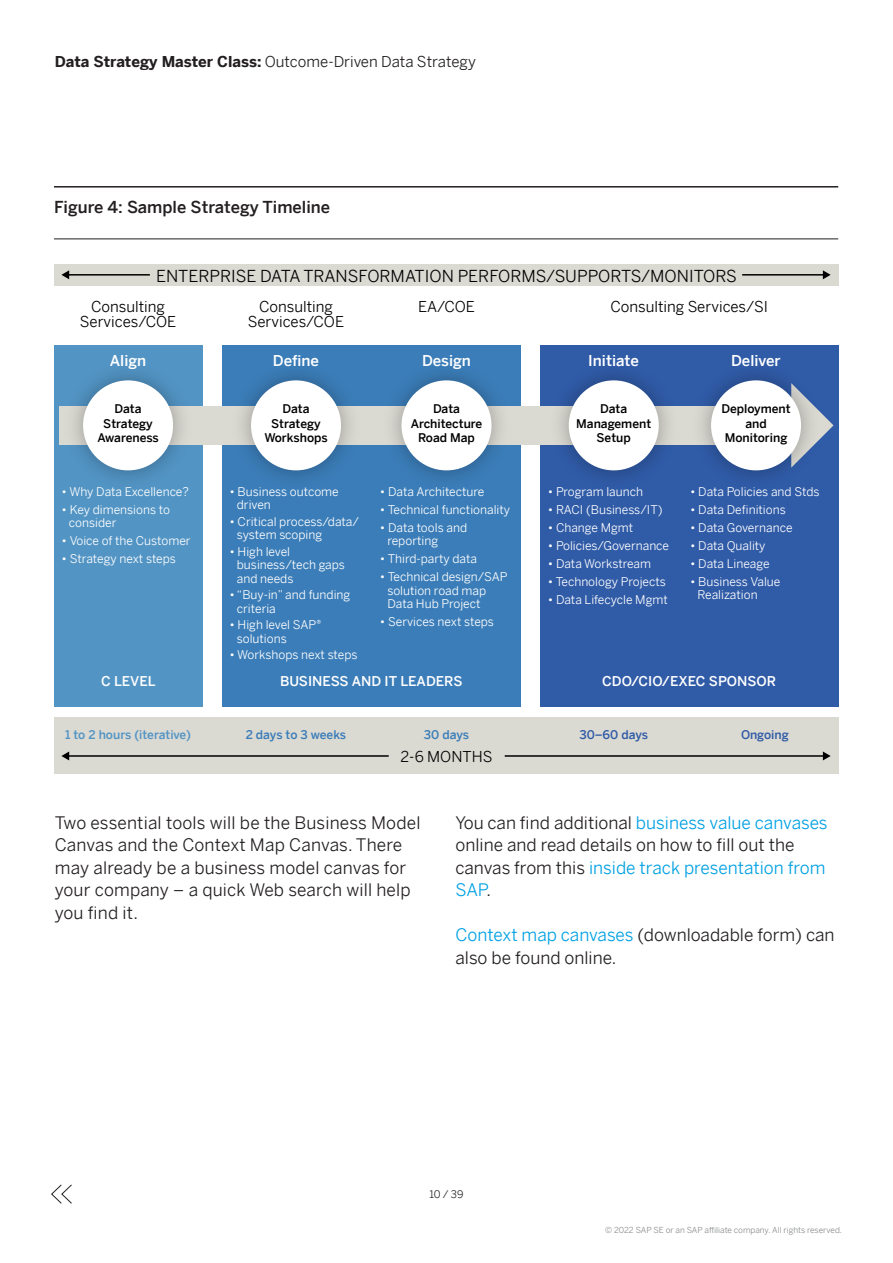
<style>
.page{position:relative;width:893px;height:1263px;background:#fff}
.page>*{position:absolute;margin:0;border:0;box-sizing:border-box;transform-origin:0 0}
.Body{font:17.25px/22.5px "Benton Sans";color:#231f20}
.t1{font:16.5px "Benton Sans";color:#000}
.Body_Heading_2{font:500 16.5px "Benton Sans";color:#231f20}
.t2{font:15px/15px "Benton Sans";color:#000;text-align:center}
.t3{font:15px "Benton Sans";color:#231f20}
.t4{font:500 15px "Benton Sans";color:#fff}
.t5{font:500 13.5px "Benton Sans";color:#fff}
.t6{font:12px/13.5px "Benton Sans";color:#fff}
.t7{font:500 12px/14.2px "Benton Sans";color:#000;text-align:center}
.t8{font:500 12px "Benton Sans";color:#5294c4}
.t9{font:500 12px "Benton Sans";letter-spacing:-.01em;color:#3b7db8}
.t10{font:500 12px "Benton Sans";color:#305ba7}
.t11{font:10.5px "Benton Sans";color:#231f20}
.t12{font:8.25px "Benton Sans";color:#8a8c8f}
.s1{font-weight:700}
.s2{color:#00a1e3}
</style>
<div class="page">
<svg style="left:51px;top:1184px;width:21px;height:20px"></svg>
<div style="left:540px;top:345px;width:299px;height:362px;background:#305ba7"></div>
<svg style="left:828px;top:420px;width:5px;height:11px"></svg>
<div style="left:222px;top:345px;width:299px;height:362px;background:#3b7db8"></div>
<div style="left:54px;top:345px;width:148px;height:362px;background:#5294c4"></div>
<div style="left:60px;top:406px;width:726px;height:39px;background:#dad9d2"></div>
<img style="left:560px;top:374px;width:108px;height:103px">
<div style="left:569px;top:380px;width:90px;height:90px;background:#fff;border-radius:50%"></div>
<img style="left:702px;top:374px;width:126px;height:103px">
<div style="left:711px;top:380px;width:90px;height:90px;background:#fff;border-radius:50%"></div>
<img style="left:242px;top:373px;width:108px;height:105px">
<div style="left:251px;top:380px;width:90px;height:90px;background:#fff;border-radius:50%"></div>
<img style="left:393px;top:373px;width:107px;height:105px">
<div style="left:401px;top:380px;width:90px;height:90px;background:#fff;border-radius:50%"></div>
<img style="left:59px;top:373px;width:123px;height:105px">
<div style="left:83px;top:380px;width:90px;height:90px;background:#fff;border-radius:50%"></div>
<div style="left:54px;top:264px;width:785px;height:22px;background:#dad9d2"></div>
<hr style="left:68px;top:274px;width:82px;height:2px;background:#000">
<svg style="left:61px;top:270px;width:8px;height:9px"></svg>
<div style="left:54px;top:718px;width:785px;height:56px;background:#dad9d2"></div>
<hr style="left:68px;top:755px;width:321px;height:2px;background:#000">
<svg style="left:61px;top:751px;width:8px;height:9px"></svg>
<hr style="left:742px;top:274px;width:82px;height:2px;background:#000">
<svg style="left:823px;top:270px;width:8px;height:9px"></svg>
<hr style="left:505px;top:755px;width:319px;height:2px;background:#000">
<svg style="left:823px;top:751px;width:8px;height:9px"></svg>
<hr style="left:54px;top:186px;width:784px;height:2px;background:#231f20">
<hr style="left:54px;top:238px;width:784px;height:1px;background:#231f20">
<p class="t3" style="left:55px;top:48px;width:423px"><span class="s1">Data Strategy Master Class:</span> Outcome-Driven Data Strategy</p>
<p class="Body_Heading_2" style="left:54px;top:192px;width:278px">Figure 4: Sample Strategy Timeline</p>
<p class="t1" style="left:156px;top:261px;width:582px">ENTERPRISE DATA TRANSFORMATION PERFORMS/SUPPORTS/MONITORS</p>
<p class="t2" style="left:80px;top:297px;width:98px">Consulting<br>Services/COE</p>
<p class="t2" style="left:248px;top:297px;width:98px">Consulting<br>Services/COE</p>
<p class="t2" style="left:418px;top:297px;width:59px">EA/COE</p>
<p class="t2" style="left:610px;top:297px;width:159px">Consulting Services/SI</p>
<p class="t4" style="left:110px;top:347px;width:38px">Align</p>
<p class="t4" style="left:273px;top:347px;width:48px">Define</p>
<p class="t4" style="left:422px;top:347px;width:50px">Design</p>
<p class="t4" style="left:588px;top:347px;width:52px">Initiate</p>
<p class="t4" style="left:731px;top:348px;width:51px">Deliver</p>
<p class="t7" style="left:97px;top:400px;width:63px">Data<br>Strategy<br>Awareness</p>
<p class="t6" style="left:61px;top:483px;width:129px">• Why Data Excellence?</p>
<p class="t6" style="left:69px;top:501px;width:103px;text-indent:-7px">• Key dimensions to consider</p>
<p class="t6" style="left:61px;top:532px;width:131px">• Voice of the Customer</p>
<p class="t6" style="left:61px;top:550px;width:116px">• Strategy next steps</p>
<p class="t7" style="left:264px;top:400px;width:65px">Data<br>Strategy<br>Workshops</p>
<p class="t7" style="left:411px;top:400px;width:73px">Data<br>Architecture<br>Road Map</p>
<p class="t6" style="left:237px;top:483px;width:103px;text-indent:-7px">• Business outcome driven</p>
<p class="t6" style="left:237px;top:513px;width:124px;text-indent:-7px">• Critical process/data/ system scoping</p>
<p class="t6" style="left:237px;top:543px;width:109px;text-indent:-7px">• High level business/tech gaps and needs</p>
<p class="t6" style="left:237px;top:586px;width:115px;text-indent:-7px">• “Buy-in” and funding criteria</p>
<p class="t6" style="left:237px;top:616px;width:86px;text-indent:-7px">• High level SAP® solutions</p>
<p class="t6" style="left:229px;top:646px;width:130px">• Workshops next steps</p>
<p class="t6" style="left:380px;top:483px;width:106px">• Data Architecture</p>
<p class="t6" style="left:380px;top:501px;width:132px">• Technical functionality</p>
<p class="t6" style="left:387px;top:519px;width:81px;text-indent:-7px">• Data tools and reporting</p>
<p class="t6" style="left:380px;top:550px;width:99px">• Third-party data</p>
<p class="t6" style="left:387px;top:568px;width:122px;text-indent:-7px">• Technical design/SAP solution road map<br>Data Hub Project</p>
<p class="t6" style="left:380px;top:613px;width:116px">• Services next steps</p>
<p class="t7" style="left:576px;top:400px;width:77px">Data<br>Management<br>Setup</p>
<p class="t7" style="left:721px;top:400px;width:71px">Deployment and<br>Monitoring</p>
<p class="t6" style="left:548px;top:483px;width:97px">• Program launch</p>
<p class="t6" style="left:548px;top:501px;width:116px">• RACI (Business/IT)</p>
<p class="t6" style="left:548px;top:519px;width:87px">• Change Mgmt</p>
<p class="t6" style="left:548px;top:537px;width:123px">• Policies/Governance</p>
<p class="t6" style="left:548px;top:555px;width:105px">• Data Workstream</p>
<p class="t6" style="left:548px;top:573px;width:120px">• Technology Projects</p>
<p class="t6" style="left:548px;top:591px;width:122px">• Data Lifecycle Mgmt</p>
<p class="t6" style="left:690px;top:483px;width:131px">• Data Policies and Stds</p>
<p class="t6" style="left:690px;top:501px;width:97px">• Data Definitions</p>
<p class="t6" style="left:690px;top:519px;width:104px">• Data Governance</p>
<p class="t6" style="left:690px;top:537px;width:77px">• Data Quality</p>
<p class="t6" style="left:690px;top:555px;width:81px">• Data Lineage</p>
<p class="t6" style="left:697px;top:573px;width:84px;text-indent:-7px">• Business Value<br>Realization</p>
<p class="t5" style="left:101px;top:669px;width:56px">C LEVEL</p>
<p class="t5" style="left:280px;top:669px;width:184px">BUSINESS AND IT LEADERS</p>
<p class="t5" style="left:602px;top:669px;width:175px">CDO/CIO/EXEC SPONSOR</p>
<p class="t8" style="left:65px;top:724px;width:127px">1 to 2 hours (iterative)</p>
<p class="t9" style="left:246px;top:724px;width:102px">2 days to 3 weeks</p>
<p class="t9" style="left:424px;top:724px;width:47px">30 days</p>
<p class="t10" style="left:579px;top:724px;width:70px">30–60 days</p>
<p class="t10" style="left:741px;top:724px;width:49px">Ongoing</p>
<p class="t2" style="left:400px;top:747px;width:94px">2-6 MONTHS</p>
<p class="Body" style="left:55px;top:809px;width:367px">Two essential tools will be the Business Model Canvas and the Context Map Canvas. There may already be a business model canvas for your company – a quick Web search will help you find it.</p>
<p class="Body" style="left:455px;top:809px;width:374px">You can find additional <span class="s2">business value canvases </span>online and read details on how to fill out the canvas from this <span class="s2">inside track presentation from SAP</span>.</p>
<p class="Body" style="left:455px;top:921px;width:380px"><span class="s2">Context map canvases</span> (downloadable form) can also be found online.</p>
<p class="t11" style="left:430px;top:1185px;width:35px">10 / 39</p>
<p class="t12" style="left:605px;top:1223px;width:239px">© 2022 SAP SE or an SAP affiliate company. All rights reserved.</p>
</div>
